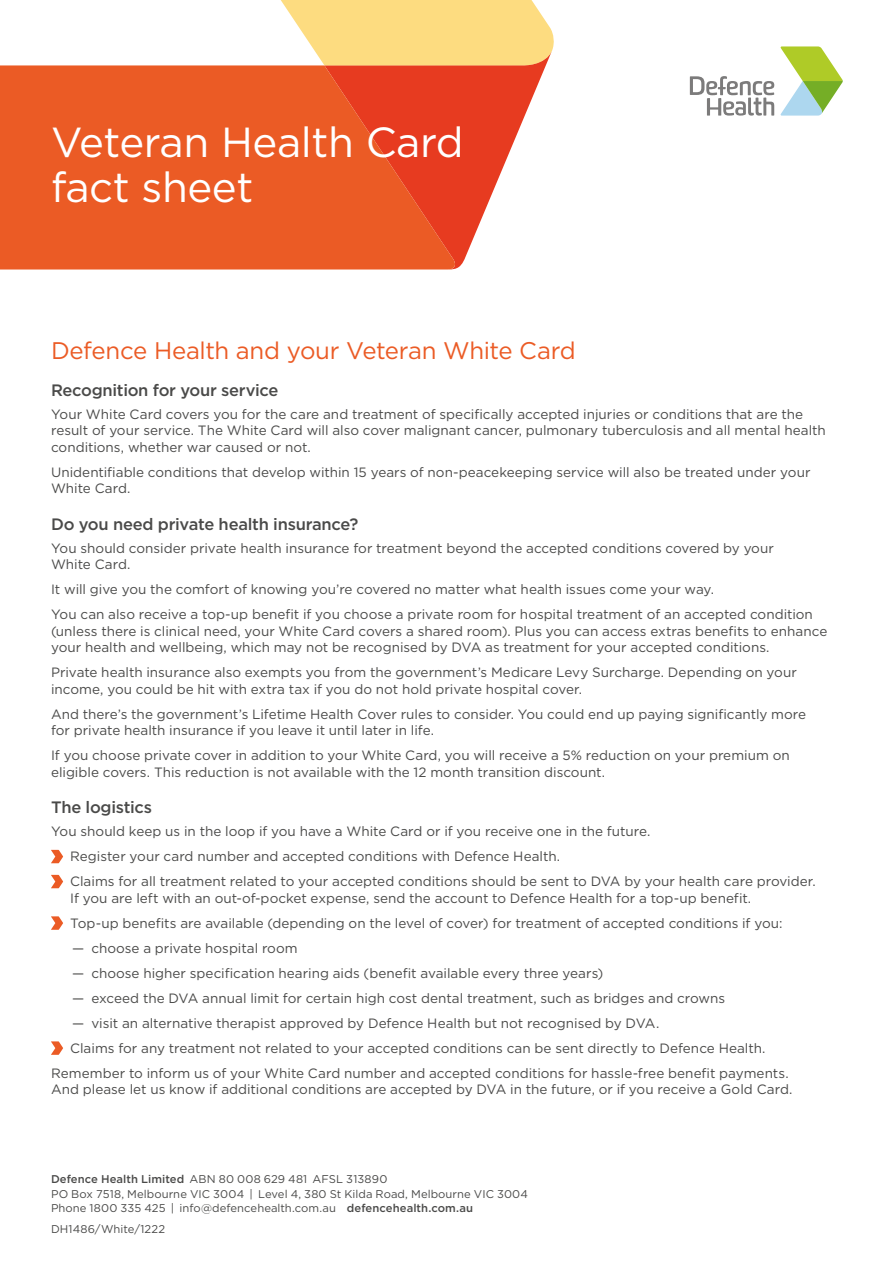
<style>
.page{position:relative;width:893px;height:1263px;background:#fff}
.page>*{position:absolute;margin:0;border:0;box-sizing:border-box;transform-origin:0 0}
.t1{font:42px/45px "Gotham";letter-spacing:-.01em;color:#fff}
.t2{font:24px "Gotham";letter-spacing:-.015em;color:#eb5b25}
.t3{font:500 16.5px "Gotham";letter-spacing:-.015em;color:#4a4a49}
.t4{font:13.5px/16.5px "Gotham";color:#4a4a49}
.t5{font:11.25px/14.2px "Gotham";letter-spacing:.005em;color:#4a4a49}
.s1{font-weight:500}
</style>
<div class="page">
<svg style="left:780px;top:46px;width:63px;height:70px"></svg>
<svg style="left:690px;top:76px;width:84px;height:40px"></svg>
<svg style="left:456px;top:65px;width:90px;height:204px;fill:#e73b20"></svg>
<svg style="left:0;top:65px;width:456px;height:204px;background:#ea5624"></svg>
<svg style="left:281px;top:0;width:273px;height:65px;background:#fddf8d"></svg>
<svg style="left:51px;top:850px;width:12px;height:13px"></svg>
<svg style="left:51px;top:875px;width:12px;height:13px"></svg>
<svg style="left:51px;top:916px;width:12px;height:14px"></svg>
<svg style="left:51px;top:1041px;width:12px;height:14px"></svg>
<h1 class="t1" style="left:51px;top:119px;width:414px">Veteran Health Card fact sheet</h1>
<h2 class="t2" style="left:51px;top:336px;width:526px">Defence Health and your Veteran White Card</h2>
<p class="t3" style="left:51px;top:379px;width:229px">Recognition for your service</p>
<p class="t4" style="left:51px;top:405px;width:776px">Your White Card covers you for the care and treatment of specifically accepted injuries or conditions that are the result of your service. The White Card will also cover malignant cancer, pulmonary tuberculosis and all mental health conditions, whether war caused or not.</p>
<p class="t4" style="left:51px;top:463px;width:761px">Unidentifiable conditions that develop within 15 years of non-peacekeeping service will also be treated under your<br>White Card.</p>
<p class="t3" style="left:51px;top:513px;width:309px">Do you need private health insurance?</p>
<p class="t4" style="left:51px;top:539px;width:724px">You should consider private health insurance for treatment beyond the accepted conditions covered by your<br>White Card.</p>
<p class="t4" style="left:51px;top:577px;width:763px;line-height:25px">It will give you the comfort of knowing you’re covered no matter what health issues come your way.<br>You can also receive a top-up benefit if you choose a private room for hospital treatment of an accepted condition</p>
<p class="t4" style="left:51px;top:622px;width:778px">(unless there is clinical need, your White Card covers a shared room). Plus you can access extras benefits to enhance your health and wellbeing, which may not be recognised by DVA as treatment for your accepted conditions.</p>
<p class="t4" style="left:51px;top:664px;width:747px">Private health insurance also exempts you from the government’s Medicare Levy Surcharge. Depending on your income, you could be hit with extra tax if you do not hold private hospital cover.</p>
<p class="t4" style="left:51px;top:705px;width:757px">And there’s the government’s Lifetime Health Cover rules to consider. You could end up paying significantly more for private health insurance if you leave it until later in life.</p>
<p class="t4" style="left:51px;top:747px;width:740px">If you choose private cover in addition to your White Card, you will receive a 5% reduction on your premium on eligible covers. This reduction is not available with the 12 month transition discount.</p>
<p class="t3" style="left:51px;top:797px;width:103px">The logistics</p>
<p class="t4" style="left:70px;top:818px;width:747px;line-height:25px;text-indent:-19px">You should keep us in the loop if you have a White Card or if you receive one in the future.<br>Register your card number and accepted conditions with Defence Health.<br>Claims for all treatment related to your accepted conditions should be sent to DVA by your health care provider.</p>
<p class="t4" style="left:70px;top:885px;width:714px;line-height:25px">If you are left with an out-of-pocket expense, send the account to Defence Health for a top-up benefit.<br>Top-up benefits are available (depending on the level of cover) for treatment of accepted conditions if you:</p>
<p class="t4" style="left:72px;top:939px;width:227px">— choose a private hospital room</p>
<p class="t4" style="left:72px;top:964px;width:532px">— choose higher specification hearing aids (benefit available every three years)</p>
<p class="t4" style="left:72px;top:989px;width:654px">— exceed the DVA annual limit for certain high cost dental treatment, such as bridges and crowns</p>
<p class="t4" style="left:72px;top:1014px;width:589px">— visit an alternative therapist approved by Defence Health but not recognised by DVA.</p>
<p class="t4" style="left:70px;top:1039px;width:697px">Claims for any treatment not related to your accepted conditions can be sent directly to Defence Health.</p>
<p class="t4" style="left:51px;top:1064px;width:739px">Remember to inform us of your White Card number and accepted conditions for hassle-free benefit payments.</p>
<p class="t4" style="left:51px;top:1081px;width:743px">And please let us know if additional conditions are accepted by DVA in the future, or if you receive a Gold Card.</p>
<p class="t5" style="left:51px;top:1172px;width:479px"><span class="s1">Defence Health Limited</span> ABN 80 008 629 481 AFSL 313890<br>PO Box 7518, Melbourne VIC 3004 | Level 4, 380 St Kilda Road, Melbourne VIC 3004<br>Phone 1800 335 425 | info@defencehealth.com.au <span class="s1">defencehealth.com.au</span></p>
<p class="t5" style="left:51px;top:1221px;width:116px">DH1486/White/1222</p>
</div>
